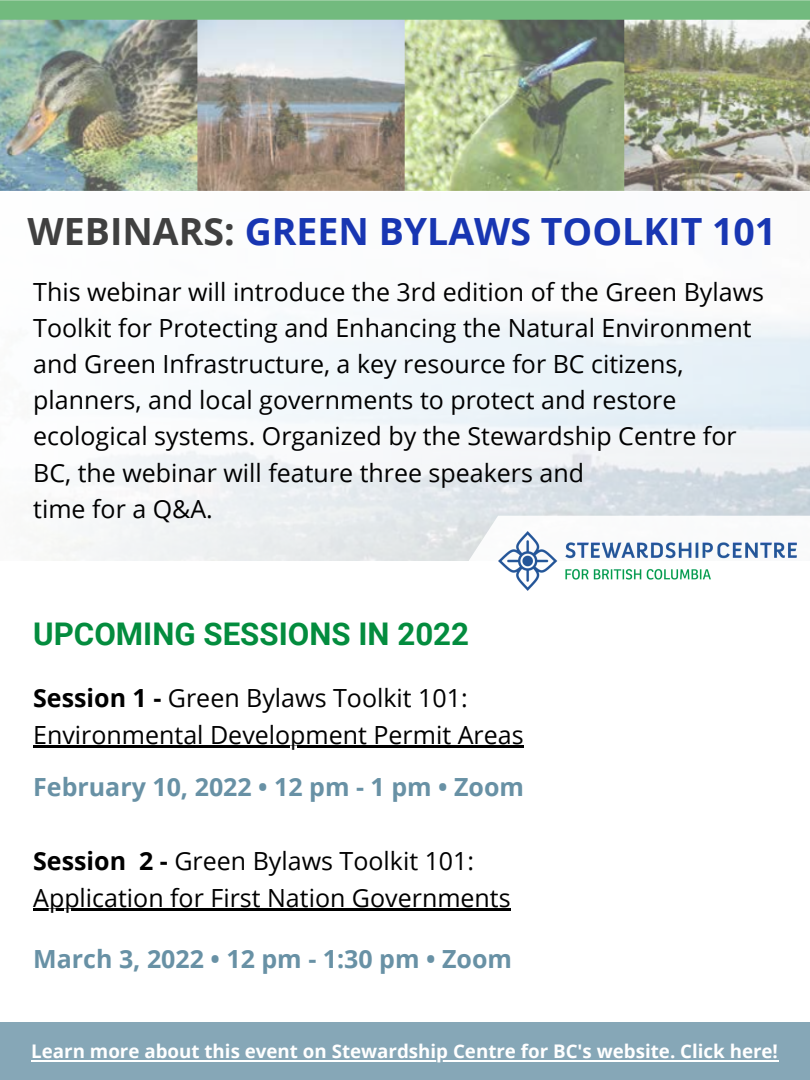
<style>
.page{position:relative;width:810px;height:1080px;background:#fff}
.page>*{position:absolute;margin:0;border:0;box-sizing:border-box;transform-origin:0 0}
.t1{font:700 37.5px "Open Sans";color:#1836b2}
.t2{font:700 31.25px "Roboto";color:#038c3e}
.t3{font:25px/36.1px "Open Sans";color:#000}
.t4{font:700 25px "Open Sans";color:#6891a5}
.t5{font:700 18.75px "Open Sans";color:#fff}
.s1{color:#404040}
.s2{font-weight:700}
</style>
<div class="page">
<img style="left:0;top:0;width:810px;height:191px">
<svg style="left:52px;top:315px;width:758px;height:247px;fill:#f0f5f9"></svg>
<img style="left:499px;top:531px;width:298px;height:59px">
<hr style="left:33px;top:746px;width:491px;height:2px;background:#000">
<hr style="left:33px;top:909px;width:478px;height:2px;background:#000">
<div style="left:0;top:1023px;width:810px;height:57px;background:#86a7b7"></div>
<hr style="left:31px;top:1060px;width:748px;height:2px;background:#fff">
<p class="t1" style="left:28px;top:205px;width:750px"><span class="s1">WEBINARS:</span> GREEN BYLAWS TOOLKIT 101</p>
<p class="t3" style="left:33px;top:273px;width:732px">This webinar will introduce the 3rd edition of the Green Bylaws Toolkit for Protecting and Enhancing the Natural Environment and Green Infrastructure, a key resource for BC citizens, planners, and local governments to protect and restore ecological systems. Organized by the Stewardship Centre for BC, the webinar will feature three speakers and</p>
<p class="t3" style="left:33px;top:490px;width:181px">time for a Q&amp;A.</p>
<p class="t2" style="left:33px;top:616px;width:437px">UPCOMING SESSIONS IN 2022</p>
<p class="t3" style="left:33px;top:679px;width:436px"><span class="s2">Session 1 -</span> Green Bylaws Toolkit 101:</p>
<p class="t3" style="left:33px;top:717px;width:492px">Environmental Development Permit Areas</p>
<p class="t4" style="left:33px;top:769px;width:492px">February 10, 2022 • 12 pm - 1 pm • Zoom</p>
<p class="t3" style="left:33px;top:843px;width:443px"><span class="s2">Session 2 -</span> Green Bylaws Toolkit 101:</p>
<p class="t3" style="left:33px;top:880px;width:479px">Application for First Nation Governments</p>
<p class="t4" style="left:33px;top:942px;width:480px">March 3, 2022 • 12 pm - 1:30 pm • Zoom</p>
<p class="t5" style="left:31px;top:1038px;width:748px">Learn more about this event on Stewardship Centre for BC's website. Click here!</p>
</div>
